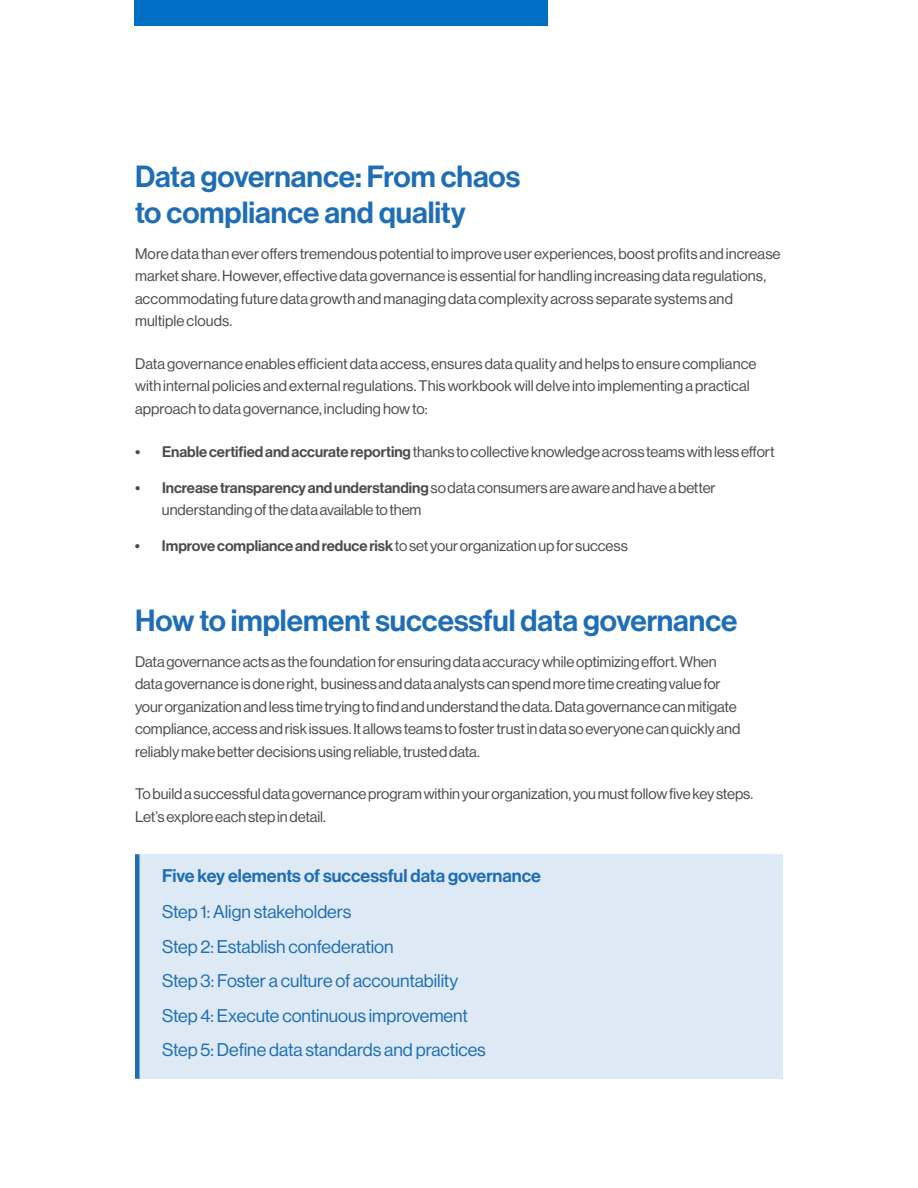
<style>
.page{position:relative;width:918px;height:1188px;background:#fff}
.page>*{position:absolute;margin:0;border:0;box-sizing:border-box;transform-origin:0 0}
.t1{font:500 30px/36px "Haas Grot Disp 65";color:#1e6eb7}
.t2{font:18px/34.5px "Haas Grot Disp 55 Roman";letter-spacing:-.005em;color:#1e6eb7}
.t3{font:500 18px "Haas Grot Disp 65";color:#1e6eb7}
.t4{font:15px/22.5px "Haas Grot Disp 55 Roman";letter-spacing:-.005em;color:#4b4b4c}
.t5{font:500 15px "Haas Grot Disp 65";color:#4b4b4c}
.s1{font-family:"Haas Grot Disp 65";font-weight:500}
.s2{font-family:"Haas Grot Disp 55 Roman";font-weight:400}
</style>
<div class="page">
<div style="left:135px;top:854px;width:648px;height:225px;background:#dde9f4"></div>
<div style="left:135px;top:854px;width:5px;height:225px;background:#1e6eb7"></div>
<div style="left:134px;top:0;width:414px;height:25px;background:#006ec2"></div>
<h1 class="t1" style="left:135px;top:159px;width:387px">Data governance: From chaos to compliance and quality</h1>
<p class="t4" style="left:135px;top:242px;width:647px">More data than ever offers tremendous potential to improve user experiences, boost profits and increase market share. However, effective data governance is essential for handling increasing data regulations, accommodating future data growth and managing data complexity across separate systems and multiple clouds.</p>
<p class="t4" style="left:135px;top:352px;width:623px">Data governance enables efficient data access, ensures data quality and helps to ensure compliance with internal policies and external regulations. This workbook will delve into implementing a practical approach to data governance, including how to:</p>
<p class="t4" style="left:135px;top:440px;width:641px"><span class="s1">• Enable certified and accurate reporting</span> thanks to collective knowledge across teams with less effort</p>
<p class="t5" style="left:135px;top:479px;width:582px">• Increase transparency and understanding <span class="s2">so data consumers are aware and have a better</span></p>
<p class="t4" style="left:162px;top:499px;width:261px">understanding of the data available to them</p>
<p class="t4" style="left:135px;top:535px;width:494px"><span class="s1">• Improve compliance and reduce risk</span> to set your organization up for success</p>
<h1 class="t1" style="left:135px;top:603px;width:604px">How to implement successful data governance</h1>
<p class="t4" style="left:135px;top:650px;width:607px">Data governance acts as the foundation for ensuring data accuracy while optimizing effort. When data governance is done right, business and data analysts can spend more time creating value for your organization and less time trying to find and understand the data. Data governance can mitigate compliance, access and risk issues. It allows teams to foster trust in data so everyone can quickly and reliably make better decisions using reliable, trusted data.</p>
<p class="t4" style="left:135px;top:783px;width:620px">To build a successful data governance program within your organization, you must follow five key steps.<br>Let’s explore each step in detail.</p>
<p class="t3" style="left:162px;top:866px;width:381px">Five key elements of successful data governance</p>
<p class="t2" style="left:162px;top:895px;width:325px">Step 1: Align stakeholders<br>Step 2: Establish confederation<br>Step 3: Foster a culture of accountability Step 4: Execute continuous improvement Step 5: Define data standards and practices</p>
</div>
